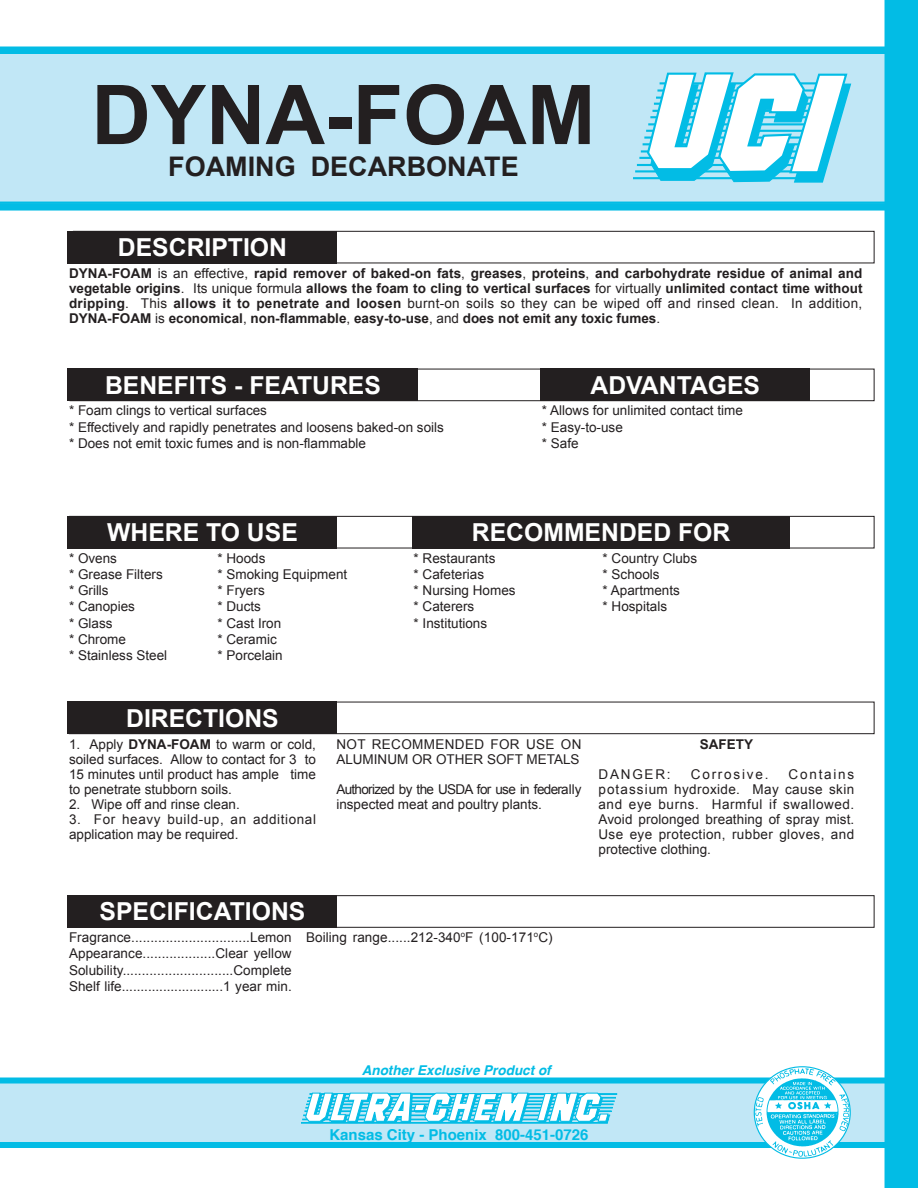
<style>
.page{position:relative;width:918px;height:1188px;background:#fff}
.page>*{position:absolute;margin:0;border:0;box-sizing:border-box;transform-origin:0 0}
.t1{font:700 82.5px "Arial";color:#231f20}
.t2{font:700 27px "Arial";color:#231f20}
.t3{font:700 24.75px "Arial";color:#fff}
.t4{font:700 15px "Helvetica";color:#02bce5}
.t5{font:13.5px/15px "Arial";color:#231f20}
.t6{font:700 13.5px/15px "Arial";color:#231f20;text-align:justify}
.t7{font:13.5px/15px "Arial";letter-spacing:.045em;color:#231f20}
.t8{font:italic 700 13.5px "Helvetica";color:#02bce5}
.t9{font:13.5px "Arial";letter-spacing:.13em;color:#231f20}
.s1{font-weight:400}
.s2{font-weight:700}
</style>
<div class="page">
<div style="left:0;top:1084px;width:885px;height:58px;background:#c1e7f6"></div>
<div style="left:0;top:54px;width:885px;height:149px;background:#c1e7f6"></div>
<div style="left:885px;top:0;width:33px;height:1188px;background:#02bce5"></div>
<div style="left:0;top:46px;width:907px;height:8px;background:#02bce5"></div>
<div style="left:0;top:203px;width:918px;height:8px;background:#02bce5"></div>
<div style="left:0;top:1078px;width:908px;height:6px;background:#02bce5"></div>
<div style="left:0;top:1142px;width:908px;height:6px;background:#02bce5"></div>
<hr style="left:644px;top:136px;width:168px;height:3px;background:#02bce5">
<hr style="left:643px;top:143px;width:170px;height:2px;background:#02bce5">
<hr style="left:641px;top:150px;width:169px;height:3px;background:#02bce5">
<hr style="left:639px;top:157px;width:178px;height:2px;background:#02bce5">
<hr style="left:637px;top:164px;width:174px;height:2px;background:#02bce5">
<hr style="left:635px;top:170px;width:177px;height:2px;background:#02bce5">
<hr style="left:633px;top:177px;width:171px;height:2px;background:#02bce5">
<svg style="left:646px;top:71px;width:206px;height:113px"></svg>
<img style="left:753px;top:1066px;width:102px;height:93px">
<div style="left:73px;top:231px;width:801px;height:32px;border:1px solid #231f20"></div>
<div style="left:69px;top:516px;width:805px;height:32px;border:1px solid #231f20"></div>
<div style="left:71px;top:895px;width:803px;height:33px;border:1px solid #231f20"></div>
<div style="left:70px;top:369px;width:804px;height:32px;border:1px solid #231f20"></div>
<div style="left:69px;top:702px;width:805px;height:32px;border:1px solid #231f20"></div>
<div style="left:68px;top:231px;width:270px;height:32px;background:#231f20"></div>
<div style="left:68px;top:369px;width:350px;height:32px;background:#231f20"></div>
<div style="left:540px;top:369px;width:270px;height:32px;background:#231f20"></div>
<div style="left:68px;top:516px;width:270px;height:32px;background:#231f20"></div>
<div style="left:412px;top:516px;width:378px;height:32px;background:#231f20"></div>
<div style="left:68px;top:702px;width:270px;height:32px;background:#231f20"></div>
<div style="left:68px;top:895px;width:270px;height:33px;background:#231f20"></div>
<div style="left:310px;top:1093px;width:307px;height:2px;border:1px solid #02bce5"></div>
<div style="left:308px;top:1097px;width:308px;height:1px;border:1px solid #02bce5"></div>
<div style="left:307px;top:1100px;width:308px;height:2px;border:1px solid #02bce5"></div>
<div style="left:306px;top:1104px;width:307px;height:1px;border:1px solid #02bce5"></div>
<div style="left:306px;top:1107px;width:307px;height:1px;border:1px solid #02bce5"></div>
<div style="left:305px;top:1110px;width:307px;height:2px;border:1px solid #02bce5"></div>
<div style="left:303px;top:1115px;width:307px;height:1px;border:1px solid #02bce5"></div>
<div style="left:302px;top:1119px;width:307px;height:1px;border:1px solid #02bce5"></div>
<div style="left:301px;top:1122px;width:307px;height:2px;border:1px solid #02bce5"></div>
<svg style="left:305px;top:1092px;width:225px;height:32px"></svg>
<svg style="left:536px;top:1092px;width:74px;height:32px"></svg>
<h1 class="t1" style="left:91px;top:60px;width:506px">DYNA-FOAM</h1>
<h2 class="t2" style="left:168px;top:148px;width:352px">FOAMING DECARBONATE</h2>
<h3 class="t3" style="left:118px;top:231px;width:171px">DESCRIPTION</h3>
<p class="t6" style="left:69px;top:267px;width:795px">DYNA-FOAM <span class="s1">is an effective,</span> rapid remover of baked-on fats<span class="s1">,</span> greases<span class="s1">,</span> proteins<span class="s1">,</span> and carbohydrate residue of animal and vegetable origins<span class="s1">. Its unique formula</span> allows the foam to cling to vertical surfaces <span class="s1">for virtually</span> unlimited contact time without dripping<span class="s1">. This</span> allows it to penetrate and loosen <span class="s1">burnt-on soils so they can be wiped off and rinsed clean. In addition, </span>DYNA-FOAM <span class="s1">is</span> economical<span class="s1">,</span> non-flammable<span class="s1">,</span> easy-to-use<span class="s1">, and</span> does not emit any toxic fumes<span class="s1">.</span></p>
<h3 class="t3" style="left:105px;top:369px;width:277px">BENEFITS - FEATURES</h3>
<h3 class="t3" style="left:591px;top:369px;width:171px">ADVANTAGES</h3>
<p class="t5" style="left:69px;top:402px;width:376px;line-height:16.5px">* Foam clings to vertical surfaces<br>* Effectively and rapidly penetrates and loosens baked-on soils * Does not emit toxic fumes and is non-flammable</p>
<p class="t5" style="left:542px;top:402px;width:203px;line-height:16.5px">* Allows for unlimited contact time * Easy-to-use<br>* Safe</p>
<h3 class="t3" style="left:107px;top:516px;width:192px">WHERE TO USE</h3>
<h3 class="t3" style="left:472px;top:516px;width:260px">RECOMMENDED FOR</h3>
<p class="t5" style="left:69px;top:551px;width:50px">* Ovens</p>
<p class="t5" style="left:218px;top:551px;width:50px">* Hoods</p>
<p class="t5" style="left:69px;top:567px;width:95px">* Grease Filters</p>
<p class="t5" style="left:218px;top:567px;width:131px">* Smoking Equipment</p>
<p class="t5" style="left:69px;top:583px;width:41px">* Grills</p>
<p class="t5" style="left:218px;top:583px;width:49px">* Fryers</p>
<p class="t5" style="left:69px;top:599px;width:68px">* Canopies</p>
<p class="t5" style="left:218px;top:599px;width:45px">* Ducts</p>
<p class="t5" style="left:69px;top:616px;width:45px">* Glass</p>
<p class="t5" style="left:218px;top:616px;width:65px">* Cast Iron</p>
<p class="t5" style="left:69px;top:632px;width:59px">* Chrome</p>
<p class="t5" style="left:218px;top:632px;width:61px">* Ceramic</p>
<p class="t5" style="left:69px;top:648px;width:100px">* Stainless Steel</p>
<p class="t5" style="left:218px;top:648px;width:67px">* Porcelain</p>
<h3 class="t3" style="left:126px;top:702px;width:154px">DIRECTIONS</h3>
<p class="t5" style="left:414px;top:551px;width:83px">* Restaurants</p>
<p class="t5" style="left:603px;top:551px;width:96px">* Country Clubs</p>
<p class="t5" style="left:414px;top:567px;width:72px">* Cafeterias</p>
<p class="t5" style="left:603px;top:567px;width:59px">* Schools</p>
<p class="t5" style="left:414px;top:583px;width:104px">* Nursing Homes</p>
<p class="t5" style="left:603px;top:583px;width:79px">* Apartments</p>
<p class="t5" style="left:414px;top:599px;width:62px">* Caterers</p>
<p class="t5" style="left:603px;top:599px;width:66px">* Hospitals</p>
<p class="t5" style="left:414px;top:616px;width:75px">* Institutions</p>
<p class="t5" style="left:69px;top:736px;width:248px;text-align:justify">1. Apply <span class="s2">DYNA-FOAM</span> to warm or cold, soiled surfaces. Allow to contact for 3 to 15 minutes until product has ample time to penetrate stubborn soils.</p>
<p class="t5" style="left:69px;top:796px;width:172px">2. Wipe off and rinse clean.</p>
<p class="t7" style="left:69px;top:811px;width:249px">3. For heavy build-up, an additional application may be required.</p>
<p class="t5" style="left:336px;top:736px;width:247px">NOT RECOMMENDED FOR USE ON<br>ALUMINUM OR OTHER SOFT METALS</p>
<p class="t5" style="left:336px;top:781px;width:247px">Authorized by the USDA for use in federally inspected meat and poultry plants.</p>
<p class="t6" style="left:700px;top:737px;width:55px">SAFETY</p>
<p class="t5" style="left:599px;top:766px;width:257px;text-align:justify;text-indent:190px">Contains potassium hydroxide. May cause skin and eye burns. Harmful if swallowed.<br>Avoid prolonged breathing of spray mist.<br>Use eye protection, rubber gloves, and protective clothing.</p>
<p class="t5" style="left:599px;top:766px;width:74px">DANGER:</p>
<p class="t9" style="left:691px;top:765px;width:79px">Corrosive.</p>
<h3 class="t3" style="left:100px;top:895px;width:207px">SPECIFICATIONS</h3>
<p class="t5" style="left:69px;top:929px;width:224px;line-height:16.5px;text-align:justify">Fragrance...............................Lemon Appearance...................Clear yellow Solubility.............................Complete Shelf life...........................1 year min.</p>
<p class="t5" style="left:306px;top:930px;width:248px">Boiling range......212-340<sup>o</sup>F (100-171<sup>o</sup>C)</p>
<p class="t8" style="left:362px;top:1059px;width:191px">Another Exclusive Product of</p>
<p class="t4" style="left:329px;top:1122px;width:261px">Kansas City - Phoenix 800-451-0726</p>
</div>
